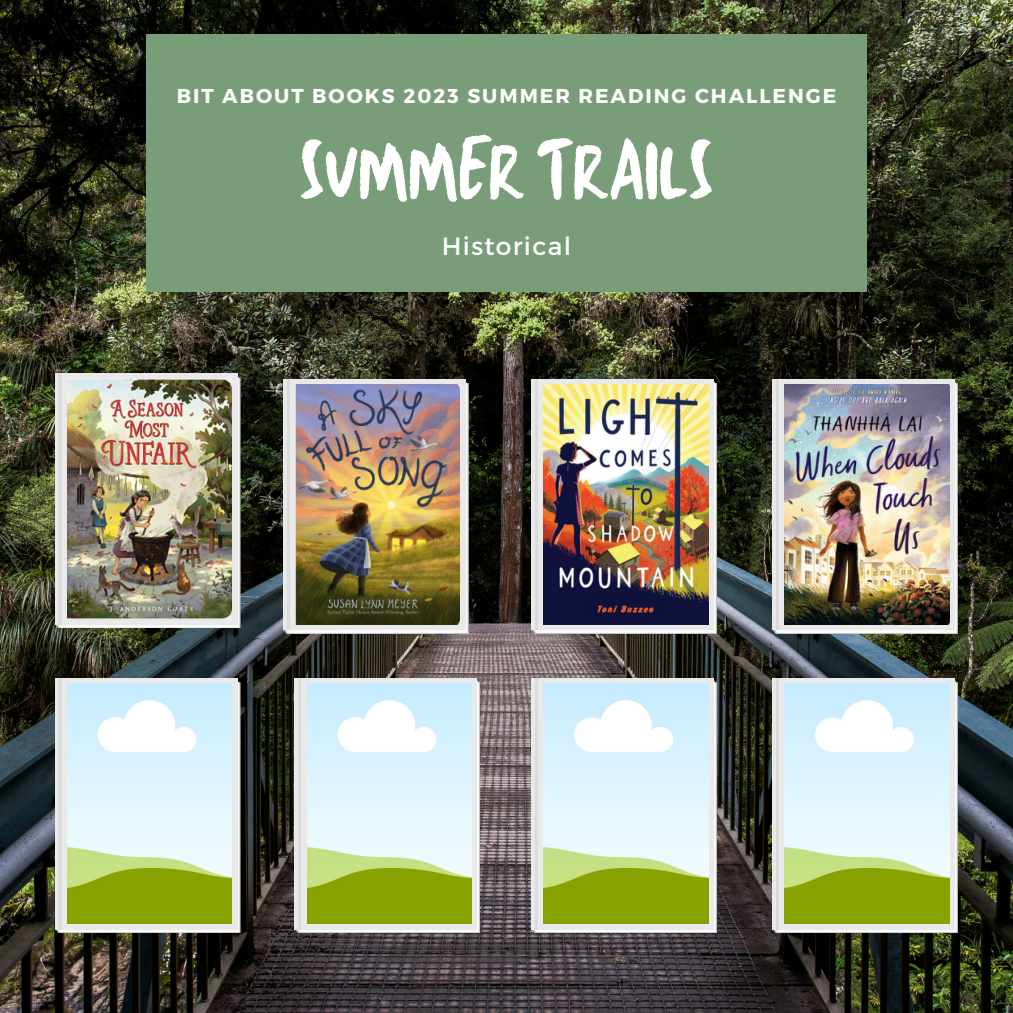
<style>
.page{position:relative;width:1013px;height:1013px;background:#fff}
.page>*{position:absolute;margin:0;border:0;box-sizing:border-box;transform-origin:0 0}
.t1{font:87.75px "TC Milo Regular";letter-spacing:-.01em;color:#fff}
.t2{font:25px "Montserrat";letter-spacing:.055em;color:#fff}
.t3{font:700 20.12px "Montserrat";letter-spacing:.1em;color:#fff}
</style>
<div class="page">
<img style="left:0;top:0;width:1012px;height:1012px">
<div style="left:146px;top:34px;width:720px;height:257px;background:#789d78"></div>
<svg style="left:774px;top:380px;width:182px;height:253px"></svg>
<div style="left:772px;top:379px;width:182px;height:251px;background:#e9e9e9"></div>
<img style="left:784px;top:384px;width:165px;height:240px">
<hr style="left:776px;top:379px;width:2px;height:251px;background:#dbdbdb">
<svg style="left:285px;top:380px;width:182px;height:253px"></svg>
<div style="left:283px;top:379px;width:182px;height:251px;background:#e9e9e9"></div>
<img style="left:295px;top:384px;width:165px;height:240px">
<hr style="left:287px;top:379px;width:2px;height:251px;background:#dbdbdb">
<svg style="left:57px;top:375px;width:182px;height:252px"></svg>
<div style="left:55px;top:373px;width:182px;height:251px;background:#e9e9e9"></div>
<img style="left:67px;top:379px;width:165px;height:240px">
<hr style="left:59px;top:373px;width:2px;height:251px;background:#dbdbdb">
<svg style="left:57px;top:679px;width:182px;height:253px"></svg>
<div style="left:55px;top:678px;width:182px;height:251px;background:#e9e9e9"></div>
<img style="left:67px;top:683px;width:165px;height:240px">
<hr style="left:59px;top:678px;width:2px;height:251px;background:#dbdbdb">
<svg style="left:533px;top:679px;width:182px;height:253px"></svg>
<svg style="left:531px;top:678px;width:182px;height:251px;background:#e3e5df"></svg>
<img style="left:544px;top:683px;width:164px;height:240px">
<hr style="left:535px;top:678px;width:2px;height:251px;background:#dbdbdb">
<svg style="left:296px;top:679px;width:183px;height:253px"></svg>
<div style="left:295px;top:678px;width:182px;height:251px;background:#e9e9e9"></div>
<img style="left:307px;top:683px;width:164px;height:240px">
<hr style="left:298px;top:678px;width:3px;height:251px;background:#dbdbdb">
<svg style="left:774px;top:679px;width:182px;height:253px"></svg>
<div style="left:772px;top:678px;width:182px;height:251px;background:#e9e9e9"></div>
<img style="left:784px;top:683px;width:165px;height:240px">
<hr style="left:776px;top:678px;width:2px;height:251px;background:#dbdbdb">
<svg style="left:533px;top:380px;width:182px;height:253px"></svg>
<svg style="left:531px;top:379px;width:182px;height:251px;background:#dcd9d7"></svg>
<img style="left:544px;top:384px;width:164px;height:240px">
<hr style="left:535px;top:379px;width:2px;height:251px;background:#dbdbdb">
<p class="t3" style="left:177px;top:83px;width:661px">BIT ABOUT BOOKS 2023 SUMMER READING CHALLENGE</p>
<p class="t1" style="left:299px;top:111px;width:416px">SUMMER TRAILS</p>
<p class="t2" style="left:442px;top:229px;width:131px">Historical</p>
</div>
